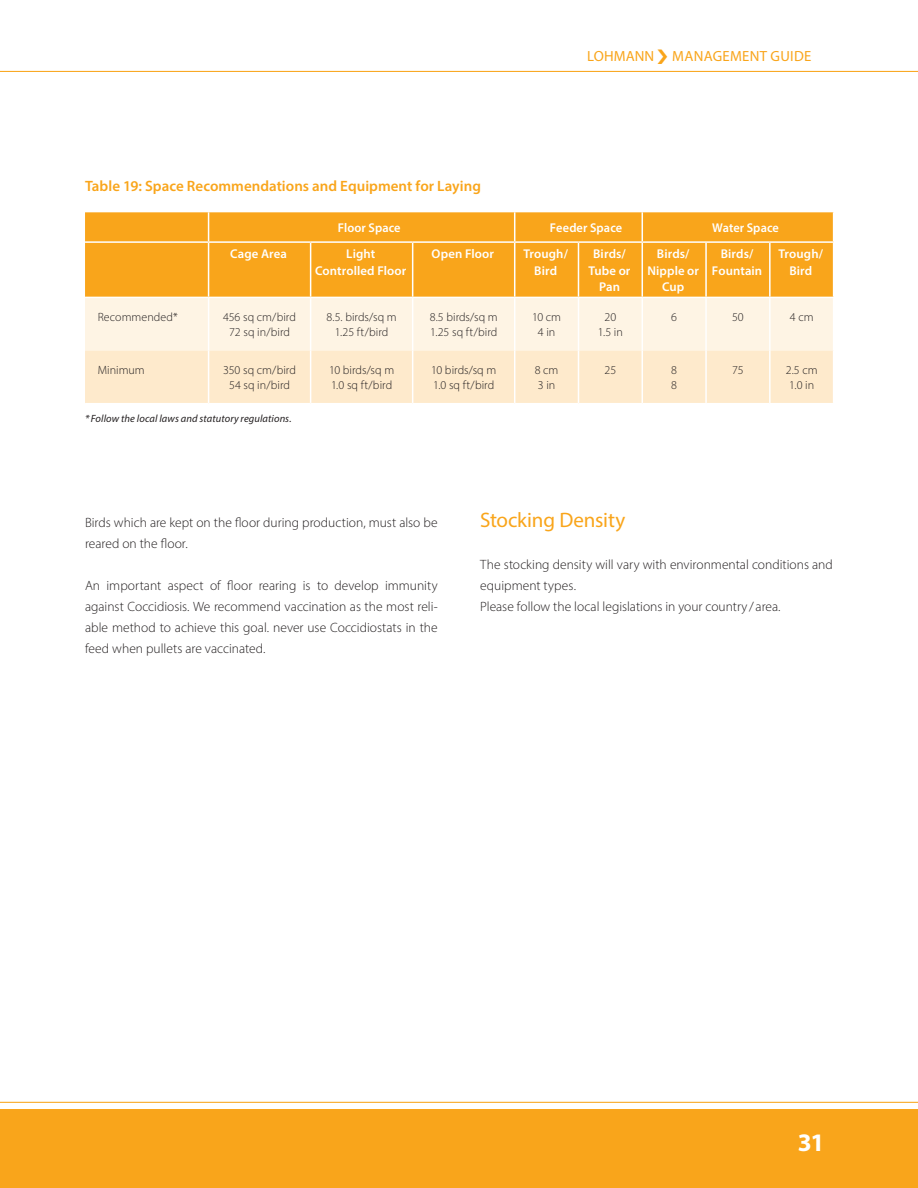
<style>
.page{position:relative;width:918px;height:1188px;background:#fff}
.page>*{position:absolute;margin:0;border:0;box-sizing:border-box;transform-origin:0 0}
.t1{font:700 25.35px "Myriad Pro";color:#fff}
.t2{font:21px "Myriad Pro";letter-spacing:-.01em;color:#f9a51b}
.t3{font:600 15px "Myriad Pro";color:#f9a51b}
.t4{font:14.7px "Myriad Pro";letter-spacing:.015em;color:#f9a51b}
.t5{font:300 13.5px/21px "Myriad Pro";color:#231f20}
.t6{font:600 12.75px/16.5px "Myriad Pro";letter-spacing:.01em;color:#fff;text-align:center}
.t7{font:300 12px/15px "Myriad Pro";color:#231f20}
.t8{font:italic 10.5px "Myriad Pro";letter-spacing:.01em;color:#231f20}
</style>
<div class="page">
<hr style="left:0;top:71px;width:918px;height:1px;background:#f9a51b">
<hr style="left:0;top:1102px;width:918px;height:1px;background:#f9a51b">
<div style="left:0;top:1110px;width:918px;height:78px;background:#f9a51b"></div>
<div style="left:85px;top:212px;width:748px;height:85px;background:#f9a51b"></div>
<svg style="left:85px;top:298px;width:748px;height:105px;background:#feefd8"></svg>
<svg style="left:208px;top:212px;width:1px;height:29px"></svg>
<svg style="left:514px;top:212px;width:1px;height:29px"></svg>
<svg style="left:642px;top:212px;width:1px;height:29px"></svg>
<hr style="left:85px;top:241px;width:124px;height:2px;background:#fff">
<hr style="left:209px;top:241px;width:102px;height:2px;background:#fff">
<hr style="left:208px;top:243px;width:1px;height:54px;background:#fff">
<hr style="left:311px;top:241px;width:102px;height:2px;background:#fff">
<hr style="left:310px;top:243px;width:1px;height:54px;background:#fff">
<hr style="left:413px;top:241px;width:102px;height:2px;background:#fff">
<hr style="left:412px;top:243px;width:1px;height:54px;background:#fff">
<hr style="left:515px;top:241px;width:63px;height:2px;background:#fff">
<hr style="left:514px;top:243px;width:1px;height:54px;background:#fff">
<hr style="left:578px;top:241px;width:64px;height:2px;background:#fff">
<hr style="left:578px;top:243px;width:1px;height:54px;background:#fff">
<hr style="left:642px;top:241px;width:64px;height:2px;background:#fff">
<hr style="left:642px;top:243px;width:1px;height:54px;background:#fff">
<hr style="left:706px;top:241px;width:64px;height:2px;background:#fff">
<hr style="left:705px;top:243px;width:2px;height:54px;background:#fff">
<hr style="left:770px;top:241px;width:64px;height:2px;background:#fff">
<hr style="left:769px;top:243px;width:2px;height:54px;background:#fff">
<hr style="left:208px;top:298px;width:1px;height:53px;background:#fff">
<hr style="left:310px;top:298px;width:1px;height:53px;background:#fff">
<hr style="left:412px;top:298px;width:1px;height:53px;background:#fff">
<hr style="left:514px;top:298px;width:1px;height:53px;background:#fff">
<hr style="left:578px;top:298px;width:1px;height:53px;background:#fff">
<hr style="left:642px;top:298px;width:1px;height:53px;background:#fff">
<hr style="left:705px;top:298px;width:2px;height:53px;background:#fff">
<hr style="left:769px;top:298px;width:2px;height:53px;background:#fff">
<hr style="left:208px;top:351px;width:1px;height:52px;background:#fff">
<hr style="left:310px;top:351px;width:1px;height:52px;background:#fff">
<hr style="left:412px;top:351px;width:1px;height:52px;background:#fff">
<hr style="left:514px;top:351px;width:1px;height:52px;background:#fff">
<hr style="left:578px;top:351px;width:1px;height:52px;background:#fff">
<hr style="left:642px;top:351px;width:1px;height:52px;background:#fff">
<hr style="left:705px;top:351px;width:2px;height:52px;background:#fff">
<hr style="left:769px;top:351px;width:2px;height:52px;background:#fff">
<p class="t3" style="left:85px;top:177px;width:397px">Table 19: Space Recommendations and Equipment for Laying</p>
<p class="t4" style="left:587px;top:47px;width:226px">LOHMANN MANAGEMENT GUIDE</p>
<p class="t6" style="left:338px;top:219px;width:64px">Floor Space</p>
<p class="t6" style="left:550px;top:219px;width:74px">Feeder Space</p>
<p class="t6" style="left:712px;top:219px;width:68px">Water Space</p>
<p class="t6" style="left:230px;top:245px;width:58px">Cage Area</p>
<p class="t6" style="left:315px;top:245px;width:93px">Light<br>Controlled Floor</p>
<p class="t6" style="left:432px;top:245px;width:64px">Open Floor</p>
<p class="t6" style="left:523px;top:245px;width:46px">Trough/<br>Bird</p>
<p class="t6" style="left:588px;top:245px;width:44px">Birds/<br>Tube or<br>Pan</p>
<p class="t6" style="left:647px;top:245px;width:53px">Birds/<br>Nipple or<br>Cup</p>
<p class="t6" style="left:712px;top:245px;width:52px">Birds/<br>Fountain</p>
<p class="t6" style="left:779px;top:245px;width:46px">Trough/<br>Bird</p>
<p class="t7" style="left:98px;top:310px;width:82px">Recommended*</p>
<p class="t7" style="left:223px;top:310px;width:74px;text-align:center">456 sq cm/bird<br>72 sq in/bird</p>
<p class="t7" style="left:327px;top:310px;width:72px;text-align:center">8.5. birds/sq m<br>1.25 ft/bird</p>
<p class="t7" style="left:430px;top:310px;width:70px">8.5 birds/sq m<br>1.25 sq ft/bird</p>
<p class="t7" style="left:532px;top:310px;width:31px;text-align:center">10 cm<br>4 in</p>
<p class="t7" style="left:598px;top:310px;width:26px;text-align:center">20<br>1.5 in</p>
<p class="t7" style="left:671px;top:310px;width:7px">6</p>
<p class="t7" style="left:732px;top:310px;width:13px">50</p>
<p class="t7" style="left:790px;top:310px;width:25px">4 cm</p>
<p class="t7" style="left:98px;top:363px;width:48px">Minimum</p>
<p class="t7" style="left:223px;top:363px;width:74px;text-align:center">350 sq cm/bird<br>54 sq in/bird</p>
<p class="t7" style="left:329px;top:363px;width:67px">10 birds/sq m<br>1.0 sq ft/bird</p>
<p class="t7" style="left:431px;top:363px;width:67px">10 birds/sq m<br>1.0 sq ft/bird</p>
<p class="t7" style="left:535px;top:363px;width:25px">8 cm<br>3 in</p>
<p class="t7" style="left:604px;top:363px;width:13px">25</p>
<p class="t7" style="left:671px;top:363px;width:7px">8<br>8</p>
<p class="t7" style="left:732px;top:363px;width:13px">75</p>
<p class="t7" style="left:786px;top:363px;width:33px">2.5 cm<br>1.0 in</p>
<p class="t8" style="left:85px;top:412px;width:208px">* Follow the local laws and statutory regulations.</p>
<p class="t5" style="left:85px;top:512px;width:354px">Birds which are kept on the floor during production, must also be reared on the floor.</p>
<p class="t5" style="left:85px;top:575px;width:354px;text-align:justify">An important aspect of floor rearing is to develop immunity against Coccidiosis. We recommend vaccination as the most reli&shy;able method to achieve this goal. never use Coccidiostats in the feed when pullets are vaccinated.</p>
<h2 class="t2" style="left:480px;top:507px;width:146px">Stocking Density</h2>
<p class="t5" style="left:480px;top:554px;width:354px">The stocking density will vary with environmental conditions and equipment types.<br>Please follow the local legislations in your country / area.</p>
<h1 class="t1" style="left:798px;top:1126px;width:28px">31</h1>
</div>
